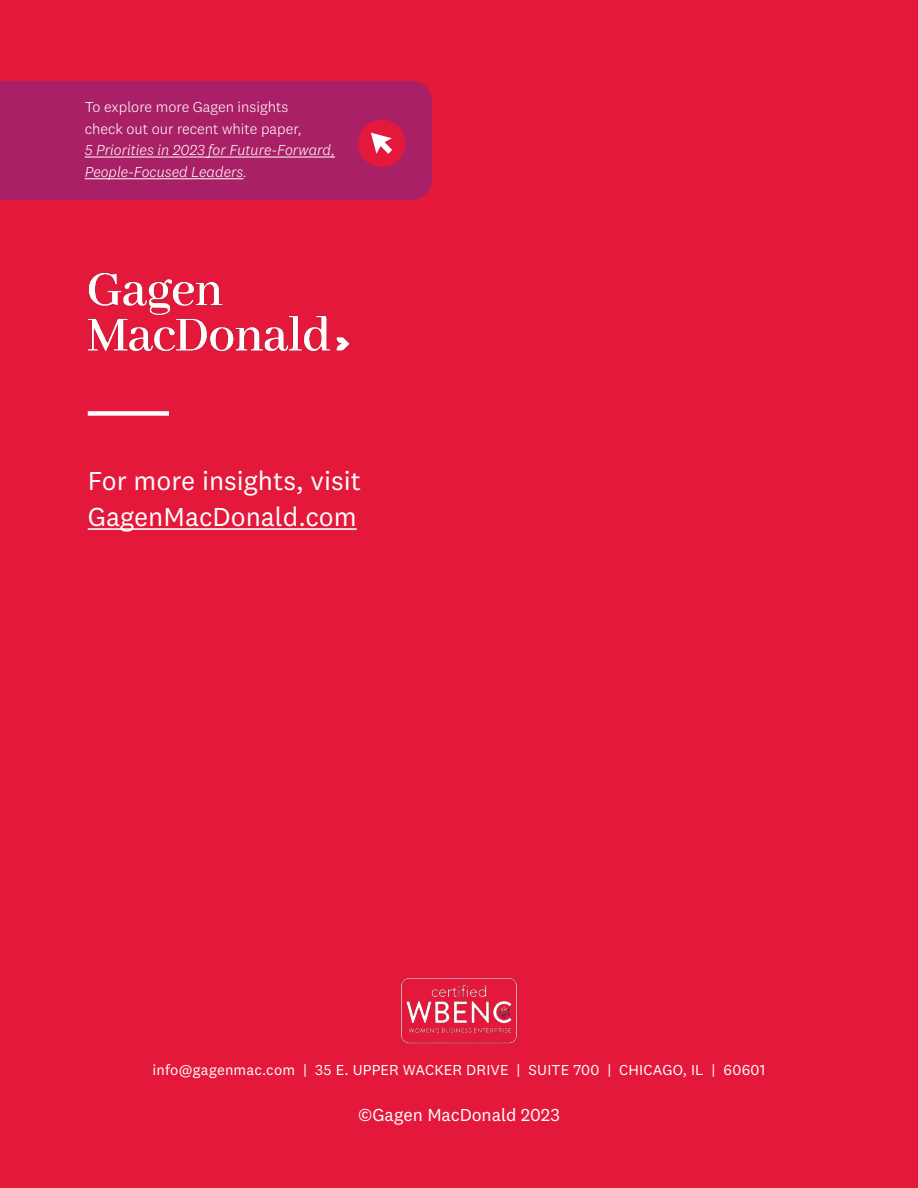
<style>
.page{position:relative;width:918px;height:1188px;background:#e4183b}
.page>*{position:absolute;margin:0;border:0;box-sizing:border-box;transform-origin:0 0}
.t1{font:27px/36px "National 2";color:#fff}
.t2{font:18px "National 2";letter-spacing:-.005em;color:#fff}
.t3{font:15px "National 2";letter-spacing:.01em;color:#fff}
.t4{font:italic 300 15px/21.8px "National 2";color:#fff}
.t5{font:300 15px/21.8px "National 2";color:#fff}
</style>
<div class="page">
<hr style="left:88px;top:528px;width:269px;height:2px;background:#fff">
<img style="left:89px;top:274px;width:261px;height:78px">
<img style="left:400px;top:977px;width:118px;height:67px">
<div style="left:88px;top:411px;width:81px;height:5px;background:#fff"></div>
<div style="left:0;top:81px;width:432px;height:119px;background:#aa2067"></div>
<div style="left:358px;top:120px;width:47px;height:47px;background:#e4183b;border-radius:50%"></div>
<img style="left:361px;top:122px;width:43px;height:40px">
<hr style="left:85px;top:157px;width:250px;height:1px;background:#fff">
<hr style="left:85px;top:178px;width:158px;height:1px;background:#fff">
<p class="t5" style="left:85px;top:96px;width:218px">To explore more Gagen insights check out our recent white paper,</p>
<p class="t4" style="left:85px;top:139px;width:252px">5 Priorities in 2023 for Future-Forward,<br>People-Focused Leaders.</p>
<h1 class="t1" style="left:88px;top:462px;width:275px">For more insights, visit<br>GagenMacDonald.com</h1>
<p class="t3" style="left:153px;top:1061px;width:614px">info@gagenmac.com | 35 E. UPPER WACKER DRIVE | SUITE 700 | CHICAGO, IL | 60601</p>
<p class="t2" style="left:358px;top:1104px;width:203px">©Gagen MacDonald 2023</p>
</div>
